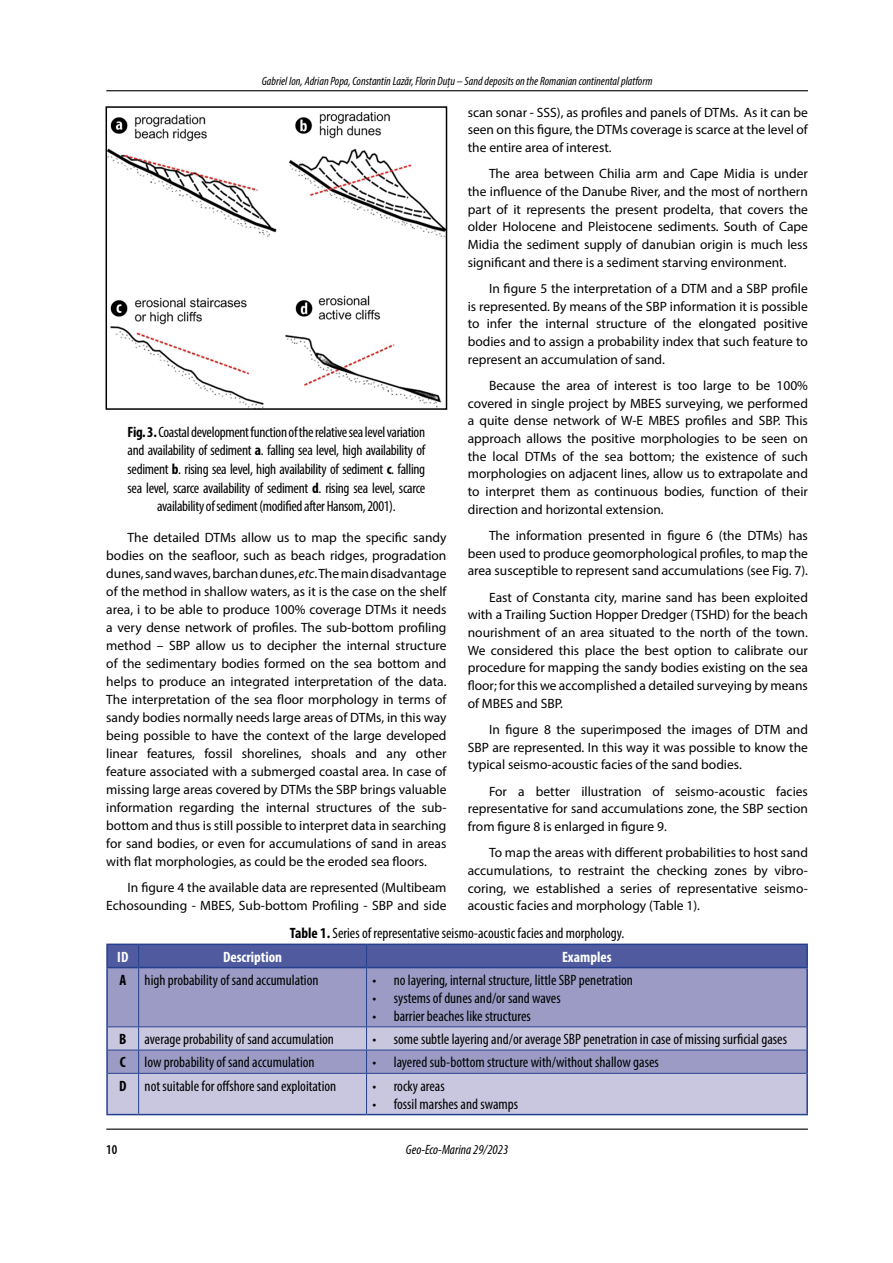
<style>
.page{position:relative;width:893px;height:1263px;background:#fff}
.page>*{position:absolute;margin:0;border:0;box-sizing:border-box;transform-origin:0 0}
.t1{font:condensed 15px "Myriad Pro";color:#000}
.t2{font:condensed 15px/18.6px "Myriad Pro";letter-spacing:-.02em;color:#000;text-align:center}
.t3{font:700 condensed 15px "Myriad Pro";color:#fff}
.t4{font:700 condensed 15px "Myriad Pro";color:#000}
.t5{font:13.5px/17.7px "Myriad Pro";color:#000;text-align:justify}
.t6{font:italic condensed 13.5px "Myriad Pro";color:#000}
.t7{font:600 condensed 13.5px "Myriad Pro";color:#000}
.t8{font:italic condensed 12px "Myriad Pro";color:#000}
.s1{font-weight:700}
.s2{font-style:italic}
</style>
<div class="page">
<hr style="left:106px;top:1128px;width:702px;height:2px;background:#000">
<hr style="left:106px;top:90px;width:702px;height:1px;background:#000">
<img style="left:109px;top:112px;width:335px;height:295px">
<div style="left:106px;top:106px;width:341px;height:304px;border:2px solid #000"></div>
<div style="left:108px;top:968px;width:698px;height:58px;background:#9b9bc5"></div>
<svg style="left:108px;top:1027px;width:698px;height:87px;background:#bab9d7"></svg>
<div style="left:108px;top:945px;width:698px;height:22px;background:#4f5b9e"></div>
<hr style="left:138px;top:968px;width:1px;height:58px;background:#25408f">
<hr style="left:366px;top:968px;width:1px;height:58px;background:#25408f">
<hr style="left:108px;top:1026px;width:31px;height:1px;background:#25408f">
<hr style="left:139px;top:1026px;width:228px;height:1px;background:#25408f">
<hr style="left:367px;top:1026px;width:439px;height:1px;background:#25408f">
<hr style="left:108px;top:1050px;width:31px;height:1px;background:#25408f">
<hr style="left:139px;top:1050px;width:228px;height:1px;background:#25408f">
<svg style="left:138px;top:1027px;width:1px;height:46px"></svg>
<hr style="left:367px;top:1050px;width:439px;height:1px;background:#25408f">
<svg style="left:366px;top:1027px;width:1px;height:46px"></svg>
<hr style="left:108px;top:1073px;width:31px;height:1px;background:#25408f">
<hr style="left:139px;top:1073px;width:228px;height:1px;background:#25408f">
<hr style="left:138px;top:1074px;width:1px;height:40px;background:#25408f">
<hr style="left:367px;top:1073px;width:439px;height:1px;background:#25408f">
<hr style="left:366px;top:1074px;width:1px;height:40px;background:#25408f">
<hr style="left:106px;top:968px;width:2px;height:59px;background:#25408f">
<hr style="left:806px;top:968px;width:2px;height:59px;background:#25408f">
<hr style="left:106px;top:1027px;width:2px;height:23px;background:#25408f">
<hr style="left:806px;top:1027px;width:2px;height:23px;background:#25408f">
<hr style="left:106px;top:1050px;width:2px;height:23px;background:#25408f">
<hr style="left:806px;top:1050px;width:2px;height:23px;background:#25408f">
<hr style="left:106px;top:1073px;width:2px;height:41px;background:#25408f">
<hr style="left:806px;top:1073px;width:2px;height:41px;background:#25408f">
<hr style="left:106px;top:1114px;width:33px;height:1px;background:#25408f">
<hr style="left:139px;top:1114px;width:228px;height:1px;background:#25408f">
<hr style="left:367px;top:1114px;width:441px;height:1px;background:#25408f">
<hr style="left:106px;top:943px;width:33px;height:2px;background:#25408f">
<hr style="left:106px;top:945px;width:2px;height:22px;background:#25408f">
<hr style="left:139px;top:943px;width:228px;height:2px;background:#25408f">
<hr style="left:367px;top:943px;width:441px;height:2px;background:#25408f">
<hr style="left:806px;top:945px;width:2px;height:22px;background:#25408f">
<hr style="left:106px;top:967px;width:33px;height:1px;background:#25408f">
<hr style="left:139px;top:967px;width:228px;height:1px;background:#25408f">
<hr style="left:367px;top:967px;width:441px;height:1px;background:#25408f">
<p class="t8" style="left:262px;top:74px;width:392px">Gabriel Ion, Adrian Popa, Constantin Lazăr, Florin Duțu – Sand deposits on the Romanian continental platform</p>
<p class="t5" style="left:468px;top:103px;width:342px">scan sonar - SSS), as profiles and panels of DTMs. As it can be seen on this figure, the DTMs coverage is scarce at the level of the entire area of interest.</p>
<p class="t5" style="left:468px;top:165px;width:342px;text-indent:21px">The area between Chilia arm and Cape Midia is under the influence of the Danube River, and the most of northern part of it represents the present prodelta, that covers the older Holocene and Pleistocene sediments. South of Cape Midia the sediment supply of danubian origin is much less significant and there is a sediment starving environment.</p>
<p class="t5" style="left:468px;top:279px;width:342px;text-indent:21px">In figure 5 the interpretation of a DTM and a SBP profile is represented. By means of the SBP information it is possible to infer the internal structure of the elongated positive bodies and to assign a probability index that such feature to represent an accumulation of sand.</p>
<p class="t5" style="left:468px;top:376px;width:342px;text-indent:21px">Because the area of interest is too large to be 100% covered in single project by MBES surveying, we performed a quite dense network of W-E MBES profiles and SBP. This approach allows the positive morphologies to be seen on the local DTMs of the sea bottom; the existence of such morphologies on adjacent lines, allow us to extrapolate and to interpret them as continuous bodies, function of their direction and horizontal extension.</p>
<p class="t5" style="left:468px;top:526px;width:342px;text-indent:21px">The information presented in figure 6 (the DTMs) has been used to produce geomorphological profiles, to map the area susceptible to represent sand accumulations (see Fig. 7).</p>
<p class="t5" style="left:468px;top:588px;width:342px;text-indent:21px">East of Constanta city, marine sand has been exploited with a Trailing Suction Hopper Dredger (TSHD) for the beach nourishment of an area situated to the north of the town.<br>We considered this place the best option to calibrate our procedure for mapping the sandy bodies existing on the sea floor; for this we accomplished a detailed surveying by means of MBES and SBP.</p>
<p class="t5" style="left:468px;top:720px;width:342px;text-indent:21px">In figure 8 the superimposed the images of DTM and SBP are represented. In this way it was possible to know the typical seismo-acoustic facies of the sand bodies.</p>
<p class="t5" style="left:468px;top:782px;width:342px;text-indent:21px">For a better illustration of seismo-acoustic facies representative for sand accumulations zone, the SBP section from figure 8 is enlarged in figure 9.</p>
<p class="t5" style="left:468px;top:844px;width:342px;text-indent:21px">To map the areas with different probabilities to host sand accumulations, to restraint the checking zones by vibro&shy;coring, we established a series of representative seismo&shy;acoustic facies and morphology (Table 1).</p>
<p class="t1" style="left:290px;top:923px;width:336px"><span class="s1">Table 1.</span> Series of representative seismo-acoustic facies and morphology.</p>
<p class="t2" style="left:128px;top:422px;width:299px"><span class="s1">Fig. 3.</span> Coastal development function of the relative sea level variation and availability of sediment <span class="s1">a</span>. falling sea level, high availability of sediment <span class="s1">b</span>. rising sea level, high availability of sediment <span class="s1">c</span>. falling sea level, scarce availability of sediment <span class="s1">d</span>. rising sea level, scarce availability of sediment (modified after Hansom, 2001).</p>
<p class="t5" style="left:106px;top:528px;width:342px;text-indent:21px">The detailed DTMs allow us to map the specific sandy bodies on the seafloor, such as beach ridges, progradation dunes, sand waves, barchan dunes, <span class="s2">etc</span>. The main disadvantage of the method in shallow waters, as it is the case on the shelf area, i to be able to produce 100% coverage DTMs it needs a very dense network of profiles. The sub-bottom profiling method – SBP allow us to decipher the internal structure of the sedimentary bodies formed on the sea bottom and helps to produce an integrated interpretation of the data.<br>The interpretation of the sea floor morphology in terms of sandy bodies normally needs large areas of DTMs, in this way being possible to have the context of the large developed linear features, fossil shorelines, shoals and any other feature associated with a submerged coastal area. In case of missing large areas covered by DTMs the SBP brings valuable information regarding the internal structures of the sub&shy;bottom and thus is still possible to interpret data in searching for sand bodies, or even for accumulations of sand in areas with flat morphologies, as could be the eroded sea floors.</p>
<p class="t5" style="left:106px;top:878px;width:342px;text-align:right">In figure 4 the available data are represented (Multibeam<br>Echosounding - MBES, Sub-bottom Profiling - SBP and side</p>
<p class="t3" style="left:117px;top:947px;width:13px">ID</p>
<p class="t3" style="left:223px;top:947px;width:61px">Description</p>
<p class="t3" style="left:562px;top:947px;width:51px">Examples</p>
<p class="t1" style="left:119px;top:971px;width:201px"><span class="s1">A</span> high probability of sand accumulation</p>
<p class="t1" style="left:373px;top:971px;width:262px">• no layering, internal structure, little SBP penetration</p>
<p class="t1" style="left:373px;top:989px;width:190px">• systems of dunes and/or sand waves</p>
<p class="t1" style="left:373px;top:1007px;width:160px">• barrier beaches like structures</p>
<p class="t1" style="left:119px;top:1030px;width:216px"><span class="s1">B</span> average probability of sand accumulation</p>
<p class="t1" style="left:373px;top:1030px;width:416px">• some subtle layering and/or average SBP penetration in case of missing surficial gases</p>
<p class="t4" style="left:120px;top:1053px;width:7px">C</p>
<p class="t1" style="left:145px;top:1053px;width:171px">low probability of sand accumulation</p>
<p class="t1" style="left:373px;top:1053px;width:288px">• layered sub-bottom structure with/without shallow gases</p>
<p class="t1" style="left:119px;top:1076px;width:219px"><span class="s1">D</span> not suitable for offshore sand exploitation</p>
<p class="t1" style="left:373px;top:1076px;width:74px">• rocky areas</p>
<p class="t1" style="left:373px;top:1094px;width:147px">• fossil marshes and swamps</p>
<p class="t7" style="left:106px;top:1141px;width:13px">10</p>
<p class="t6" style="left:406px;top:1142px;width:104px">Geo-Eco-Marina 29/2023</p>
</div>
